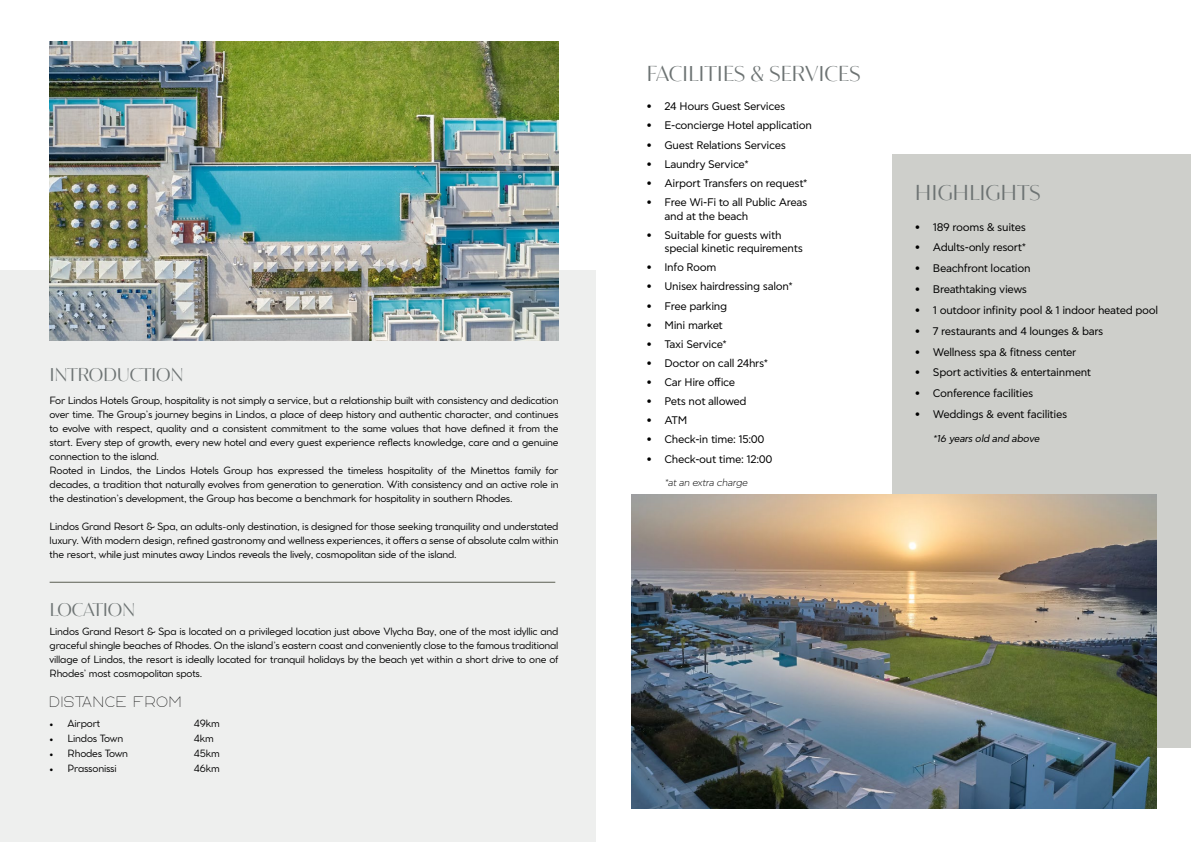
<style>
.page{position:relative;width:1191px;height:842px;background:#fff}
.page>*{position:absolute;margin:0;border:0;box-sizing:border-box;transform-origin:0 0}
.t1{font:22px "Aguila";letter-spacing:-.01em;color:#6d7373}
.t2{font:19px "Aguila";letter-spacing:-.03em;color:#6d7373}
.t3{font:15px "Agelast";letter-spacing:.06em;color:#000}
.t4{font:11px/14px "Asty CF Std";letter-spacing:-.03em;color:#000}
.t5{font:10px/14px "Cocomat Pro";letter-spacing:-.02em;color:#000;text-align:justify}
.t6{font:italic 10px "Asty CF Std";color:#000}
.t7{font:300 10px "Asty CF Std";color:#000}
.s1{font-family:"Minion Pro"}
</style>
<div class="page">
<div style="left:0;top:270px;width:595px;height:572px;background:#eeefee"></div>
<img style="left:50px;top:41px;width:508px;height:299px">
<hr style="left:50px;top:582px;width:505px;height:1px;background:#5b5e53">
<div style="left:891px;top:154px;width:300px;height:593px;background:#cecfcb"></div>
<img style="left:632px;top:494px;width:525px;height:314px">
<h2 class="t2" style="left:50px;top:363px;width:136px">INTRODUCTION</h2>
<p class="t5" style="left:50px;top:393px;width:510px;text-align:left">For Lindos Hotels Group, hospitality is not simply a service, but a relationship built with consistency and dedication over time. The Group’s journey begins in Lindos, a place of deep history and authentic character, and continues to evolve with respect, quality and a consistent commitment to the same values that have defined it from the start. Every step of growth, every new hotel and every guest experience reflects knowledge, care and a genuine connection to the island.<br>Rooted in Lindos, the Lindos Hotels Group has expressed the timeless hospitality of the Minettos family for decades, a tradition that naturally evolves from generation to generation. With consistency and an active role in the destination’s development, the Group has become a benchmark for hospitality in southern Rhodes.</p>
<p class="t5" style="left:50px;top:519px;width:510px">Lindos Grand Resort &amp; Spa, an adults-only destination, is designed for those seeking tranquility and understated luxury. With modern design, refined gastronomy and wellness experiences, it offers a sense of absolute calm within the resort, while just minutes away Lindos reveals the lively, cosmopolitan side of the island.</p>
<h2 class="t2" style="left:50px;top:598px;width:87px">LOCATION</h2>
<p class="t5" style="left:50px;top:624px;width:510px">Lindos Grand Resort &amp; Spa is located on a privileged location just above Vlycha Bay, one of the most idyllic and graceful shingle beaches of Rhodes. On the island’s eastern coast and conveniently close to the famous traditional village of Lindos, the resort is ideally located for tranquil holidays by the beach yet within a short drive to one of Rhodes’ most cosmopolitan spots.</p>
<h3 class="t3" style="left:50px;top:697px;width:133px">DISTANCE FROM</h3>
<p class="t5" style="left:50px;top:715px;width:52px"><span class="s1">•</span> Airport</p>
<p class="t5" style="left:194px;top:715px;width:28px">49km</p>
<p class="t5" style="left:50px;top:730px;width:75px"><span class="s1">•</span> Lindos Town</p>
<p class="t5" style="left:194px;top:730px;width:22px">4km</p>
<p class="t5" style="left:50px;top:745px;width:80px"><span class="s1">•</span> Rhodes Town</p>
<p class="t5" style="left:194px;top:745px;width:28px">45km</p>
<p class="t5" style="left:50px;top:760px;width:69px"><span class="s1">•</span> Prassonissi</p>
<p class="t5" style="left:194px;top:760px;width:28px">46km</p>
<h1 class="t1" style="left:646px;top:59px;width:216px">FACILITIES &amp; SERVICES</h1>
<p class="t4" style="left:646px;top:100px;width:140px">• 24 Hours Guest Services</p>
<p class="t4" style="left:646px;top:119px;width:167px">• E-concierge Hotel application</p>
<p class="t4" style="left:646px;top:138px;width:141px">• Guest Relations Services</p>
<p class="t4" style="left:646px;top:157px;width:104px">• Laundry Service*</p>
<p class="t4" style="left:646px;top:176px;width:163px">• Airport Transfers on request*</p>
<p class="t4" style="left:664px;top:196px;width:144px;text-indent:-18px">• Free Wi-Fi to all Public Areas and at the beach</p>
<p class="t4" style="left:664px;top:229px;width:140px;line-height:13px;text-indent:-18px">• Suitable for guests with special kinetic requirements</p>
<p class="t4" style="left:646px;top:261px;width:71px">• Info Room</p>
<p class="t4" style="left:646px;top:280px;width:148px">• Unisex hairdressing salon*</p>
<p class="t4" style="left:646px;top:299px;width:82px">• Free parking</p>
<p class="t4" style="left:646px;top:318px;width:78px">• Mini market</p>
<p class="t4" style="left:646px;top:337px;width:82px">• Taxi Service*</p>
<p class="t4" style="left:646px;top:356px;width:123px">• Doctor on call 24hrs*</p>
<p class="t4" style="left:646px;top:376px;width:90px">• Car Hire office</p>
<p class="t4" style="left:646px;top:395px;width:102px">• Pets not allowed</p>
<p class="t4" style="left:646px;top:414px;width:42px">• ATM</p>
<p class="t4" style="left:646px;top:433px;width:120px">• Check-in time: 15:00</p>
<p class="t4" style="left:646px;top:452px;width:127px">• Check-out time: 12:00</p>
<p class="t7" style="left:664px;top:477px;width:86px">*at an extra charge</p>
<h1 class="t1" style="left:915px;top:179px;width:127px">HIGHLIGHTS</h1>
<p class="t4" style="left:915px;top:220px;width:112px">• 189 rooms &amp; suites</p>
<p class="t4" style="left:915px;top:241px;width:113px">• Adults-only resort*</p>
<p class="t4" style="left:915px;top:262px;width:117px">• Beachfront location</p>
<p class="t4" style="left:915px;top:283px;width:114px">• Breathtaking views</p>
<p class="t4" style="left:915px;top:303px;width:245px">• 1 outdoor infinity pool &amp; 1 indoor heated pool</p>
<p class="t4" style="left:915px;top:324px;width:190px">• 7 restaurants and 4 lounges &amp; bars</p>
<p class="t4" style="left:915px;top:345px;width:163px">• Wellness spa &amp; fitness center</p>
<p class="t4" style="left:915px;top:366px;width:178px">• Sport activities &amp; entertainment</p>
<p class="t4" style="left:915px;top:387px;width:120px">• Conference facilities</p>
<p class="t4" style="left:915px;top:408px;width:154px">• Weddings &amp; event facilities</p>
<p class="t6" style="left:933px;top:433px;width:110px">*16 years old and above</p>
</div>
